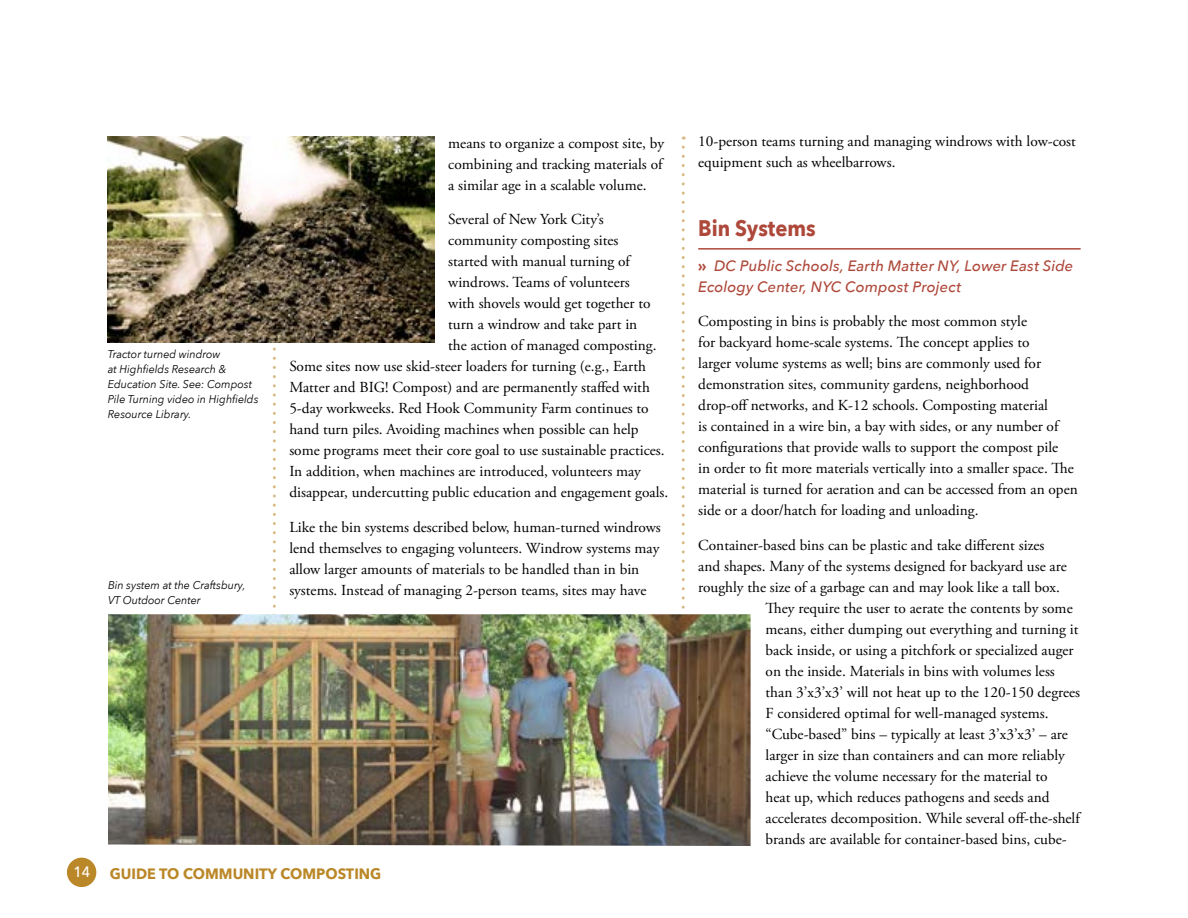
<style>
.page{position:relative;width:1188px;height:918px;background:#fff}
.page>*{position:absolute;margin:0;border:0;box-sizing:border-box;transform-origin:0 0}
.t1{font:700 22.5px "Avenir Next";color:#ae483a;scale:.9 1}
.t2{font:15.3px/21px "Adobe Garamond Pro";color:#000}
.t3{font:italic 500 15px/21px "Avenir Next";letter-spacing:.005em;color:#ae483a}
.t4{font:700 15px "Avenir Next";color:#bb8829;scale:.96 1}
.t5{font:500 15px "Avenir Next";color:#fff;scale:.95 1}
.t6{font:italic 11.25px/15px "Avenir Next";color:#000;scale:.96 1}
.s1{font-family:"Avenir";font-weight:900;font-style:normal;font-size:15.3px}
</style>
<div class="page">
<div style="left:67px;top:858px;width:29px;height:29px;background:#bb8829;border-radius:50%"></div>
<svg style="left:273px;top:342px;width:3px;height:272px"></svg>
<hr style="left:698px;top:248px;width:383px;height:2px;background:#ae483a">
<svg style="left:682px;top:147px;width:3px;height:462px"></svg>
<img style="left:108px;top:136px;width:327px;height:206px">
<img style="left:108px;top:614px;width:643px;height:232px">
<p class="t6" style="left:108px;top:346px;width:158px">Tractor turned windrow<br>at Highfields Research &amp;<br>Education Site. See: Compost<br>Pile Turning video in Highfields<br>Resource Library.</p>
<p class="t6" style="left:108px;top:577px;width:145px">Bin system at the Craftsbury,<br>VT Outdoor Center</p>
<p class="t2" style="left:448px;top:133px;width:217px;text-align:justify">means to organize a compost site, by combining and tracking materials of a similar age in a scalable volume.</p>
<p class="t2" style="left:448px;top:209px;width:157px">Several of New York City’s</p>
<p class="t2" style="left:448px;top:230px;width:172px">community composting sites</p>
<p class="t2" style="left:448px;top:251px;width:183px">started with manual turning of</p>
<p class="t2" style="left:448px;top:272px;width:183px">windrows. Teams of volunteers</p>
<p class="t2" style="left:448px;top:293px;width:204px">with shovels would get together to</p>
<p class="t2" style="left:448px;top:314px;width:191px">turn a windrow and take part in</p>
<p class="t2" style="left:448px;top:336px;width:210px">the action of managed composting.</p>
<p class="t2" style="left:289px;top:357px;width:358px">Some sites now use skid-steer loaders for turning (e.g., Earth</p>
<p class="t2" style="left:289px;top:378px;width:362px">Matter and BIG! Compost) and are permanently staffed with</p>
<p class="t2" style="left:289px;top:399px;width:361px">5-day workweeks. Red Hook Community Farm continues to</p>
<p class="t2" style="left:289px;top:420px;width:351px">hand turn piles. Avoiding machines when possible can help</p>
<p class="t2" style="left:289px;top:441px;width:377px">some programs meet their core goal to use sustainable practices.</p>
<p class="t2" style="left:289px;top:462px;width:353px">In addition, when machines are introduced, volunteers may</p>
<p class="t2" style="left:289px;top:483px;width:380px">disappear, undercutting public education and engagement goals.</p>
<p class="t2" style="left:289px;top:517px;width:373px">Like the bin systems described below, human-turned windrows lend themselves to engaging volunteers. Windrow systems may allow larger amounts of materials to be handled than in bin systems. Instead of managing 2-person teams, sites may have</p>
<p class="t5" style="left:73px;top:859px;width:19px">14</p>
<p class="t4" style="left:110px;top:861px;width:284px">GUIDE TO COMMUNITY COMPOSTING</p>
<p class="t2" style="left:698px;top:131px;width:379px">10-person teams turning and managing windrows with low-cost equipment such as wheelbarrows.</p>
<h1 class="t1" style="left:698px;top:209px;width:132px">Bin Systems</h1>
<p class="t3" style="left:698px;top:254px;width:377px"><span class="s1">»</span> DC Public Schools, Earth Matter NY, Lower East Side<br>Ecology Center, NYC Compost Project</p>
<p class="t2" style="left:698px;top:311px;width:381px">Composting in bins is probably the most common style<br>for backyard home-scale systems. The concept applies to<br>larger volume systems as well; bins are commonly used for demonstration sites, community gardens, neighborhood drop-off networks, and K-12 schools. Composting material<br>is contained in a wire bin, a bay with sides, or any number of configurations that provide walls to support the compost pile<br>in order to fit more materials vertically into a smaller space. The material is turned for aeration and can be accessed from an open side or a door/hatch for loading and unloading.</p>
<p class="t2" style="left:698px;top:535px;width:348px">Container-based bins can be plastic and take different sizes</p>
<p class="t2" style="left:698px;top:556px;width:370px">and shapes. Many of the systems designed for backyard use are</p>
<p class="t2" style="left:698px;top:577px;width:363px">roughly the size of a garbage can and may look like a tall box.</p>
<p class="t2" style="left:766px;top:598px;width:309px">They require the user to aerate the contents by some</p>
<p class="t2" style="left:766px;top:619px;width:314px">means, either dumping out everything and turning it</p>
<p class="t2" style="left:766px;top:640px;width:310px">back inside, or using a pitchfork or specialized auger</p>
<p class="t2" style="left:766px;top:661px;width:291px">on the inside. Materials in bins with volumes less</p>
<p class="t2" style="left:766px;top:682px;width:316px">than 3’x3’x3’ will not heat up to the 120-150 degrees</p>
<p class="t2" style="left:766px;top:703px;width:284px">F considered optimal for well-managed systems.</p>
<p class="t2" style="left:766px;top:724px;width:304px">“Cube-based” bins – typically at least 3’x3’x3’ – are</p>
<p class="t2" style="left:766px;top:745px;width:301px">larger in size than containers and can more reliably</p>
<p class="t2" style="left:766px;top:766px;width:283px">achieve the volume necessary for the material to</p>
<p class="t2" style="left:766px;top:787px;width:285px">heat up, which reduces pathogens and seeds and</p>
<p class="t2" style="left:766px;top:808px;width:316px">accelerates decomposition. While several off-the-shelf</p>
<p class="t2" style="left:766px;top:829px;width:303px">brands are available for container-based bins, cube-</p>
</div>
